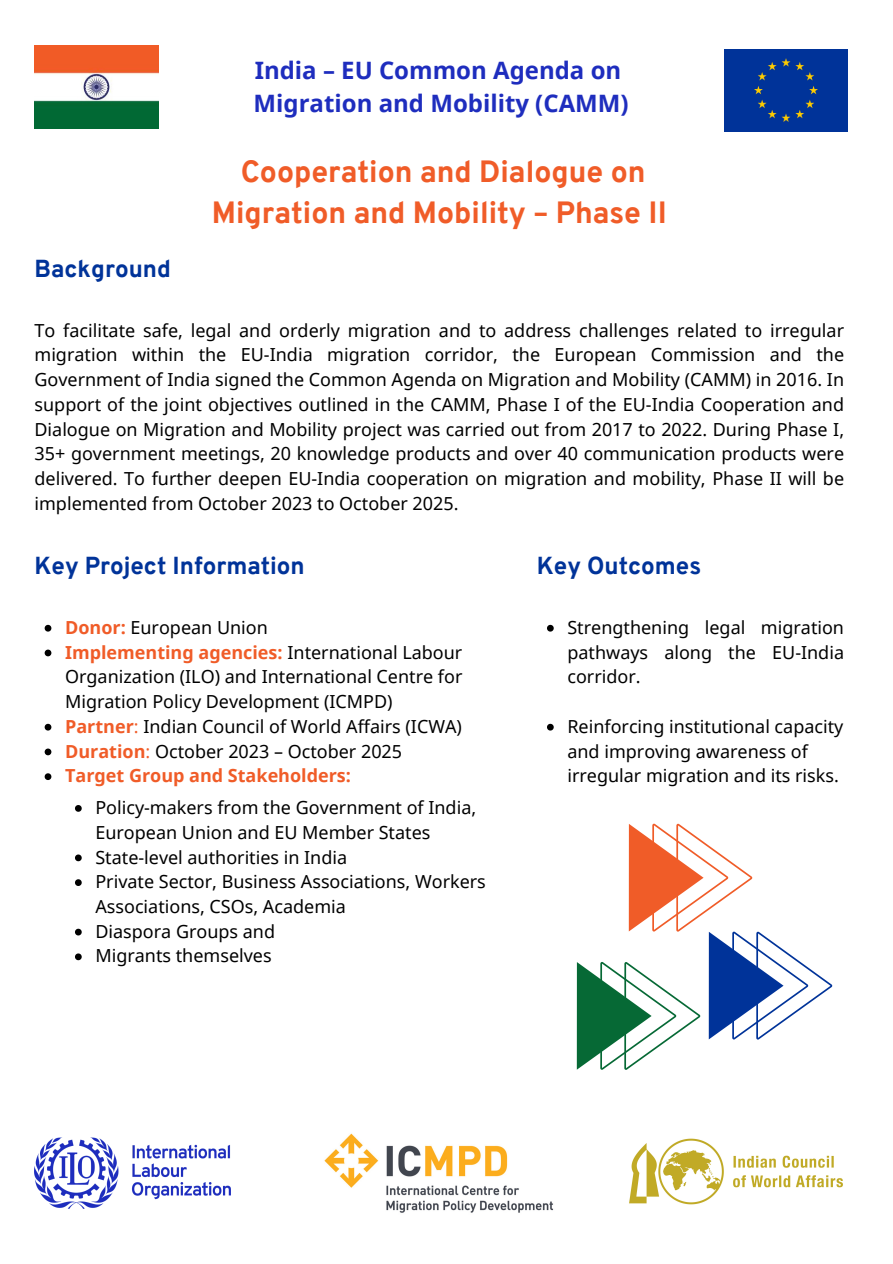
<style>
.page{position:relative;width:893px;height:1264px;background:#fff}
.page>*{position:absolute;margin:0;border:0;box-sizing:border-box;transform-origin:0 0}
.t1{font:800 30px "Overpass";color:#f05c28}
.t2{font:700 24px "Noto Sans";color:#1e2dbe}
.t3{font:800 24px "Overpass";color:#039}
.t4{font:18px/24.8px "Noto Sans";color:#000;text-align:justify}
.t5{font:700 18px "Noto Sans";color:#f05c28}
.s1{font-weight:700;color:#f05c28}
.s2{color:#f05c28}
</style>
<div class="page">
<svg style="left:576px;top:823px;width:256px;height:246px"></svg>
<img style="left:35px;top:1137px;width:195px;height:71px">
<img style="left:324px;top:1133px;width:230px;height:80px">
<img style="left:35px;top:46px;width:123px;height:82px">
<div style="left:724px;top:49px;width:123px;height:82px;background:#039"></div>
<img style="left:629px;top:1138px;width:214px;height:67px">
<svg style="left:45px;top:625px;width:6px;height:6px"></svg>
<svg style="left:45px;top:649px;width:6px;height:7px"></svg>
<svg style="left:45px;top:723px;width:6px;height:7px"></svg>
<svg style="left:45px;top:748px;width:6px;height:7px"></svg>
<svg style="left:45px;top:773px;width:6px;height:7px"></svg>
<svg style="left:547px;top:625px;width:6px;height:6px"></svg>
<svg style="left:547px;top:723px;width:6px;height:7px"></svg>
<svg style="left:75px;top:805px;width:7px;height:6px"></svg>
<svg style="left:75px;top:854px;width:7px;height:7px"></svg>
<svg style="left:75px;top:879px;width:7px;height:7px"></svg>
<svg style="left:75px;top:928px;width:7px;height:7px"></svg>
<svg style="left:75px;top:953px;width:7px;height:7px"></svg>
<p class="t2" style="left:255px;top:54px;width:368px">India – EU Common Agenda on</p>
<p class="t2" style="left:253px;top:86px;width:376px">Migration and Mobility (CAMM)</p>
<p class="t3" style="left:35px;top:259px;width:138px">Background</p>
<p class="t1" style="left:241px;top:159px;width:406px">Cooperation and Dialogue on</p>
<p class="t1" style="left:212px;top:201px;width:456px">Migration and Mobility – Phase II</p>
<p class="t4" style="left:35px;top:317px;width:811px">To facilitate safe, legal and orderly migration and to address challenges related to irregular migration within the EU-India migration corridor, the European Commission and the Government of India signed the Common Agenda on Migration and Mobility (CAMM) in 2016. In support of the joint objectives outlined in the CAMM, Phase I of the EU-India Cooperation and Dialogue on Migration and Mobility project was carried out from 2017 to 2022. During Phase I, 35+ government meetings, 20 knowledge products and over 40 communication products were delivered. To further deepen EU-India cooperation on migration and mobility, Phase II will be implemented from October 2023 to October 2025.</p>
<p class="t3" style="left:35px;top:556px;width:272px">Key Project Information</p>
<p class="t4" style="left:65px;top:614px;width:204px"><span class="s1">Donor:</span> European Union</p>
<p class="t4" style="left:65px;top:639px;width:399px"><span class="s1">Implementing agencies:</span> International Labour Organization (ILO) and International Centre for Migration Policy Development (ICMPD)</p>
<p class="t4" style="left:65px;top:713px;width:398px"><span class="s1">Partner</span><span class="s2">:</span> Indian Council of World Affairs (ICWA)</p>
<p class="t4" style="left:65px;top:738px;width:338px"><span class="s1">Duration</span><span class="s2">:</span> October 2023 – October 2025</p>
<p class="t5" style="left:65px;top:763px;width:287px">Target Group and Stakeholders:</p>
<p class="t4" style="left:95px;top:794px;width:382px">Policy-makers from the Government of India,<br>European Union and EU Member States</p>
<p class="t4" style="left:95px;top:844px;width:253px">State-level authorities in India</p>
<p class="t4" style="left:95px;top:868px;width:392px">Private Sector, Business Associations, Workers<br>Associations, CSOs, Academia</p>
<p class="t4" style="left:95px;top:918px;width:181px">Diaspora Groups and</p>
<p class="t4" style="left:95px;top:943px;width:178px">Migrants themselves</p>
<p class="t3" style="left:537px;top:556px;width:166px">Key Outcomes</p>
<p class="t4" style="left:567px;top:614px;width:278px">Strengthening legal migration pathways along the EU-India corridor.</p>
<p class="t4" style="left:567px;top:713px;width:277px;text-align:left">Reinforcing institutional capacity and improving awareness of irregular migration and its risks.</p>
</div>
